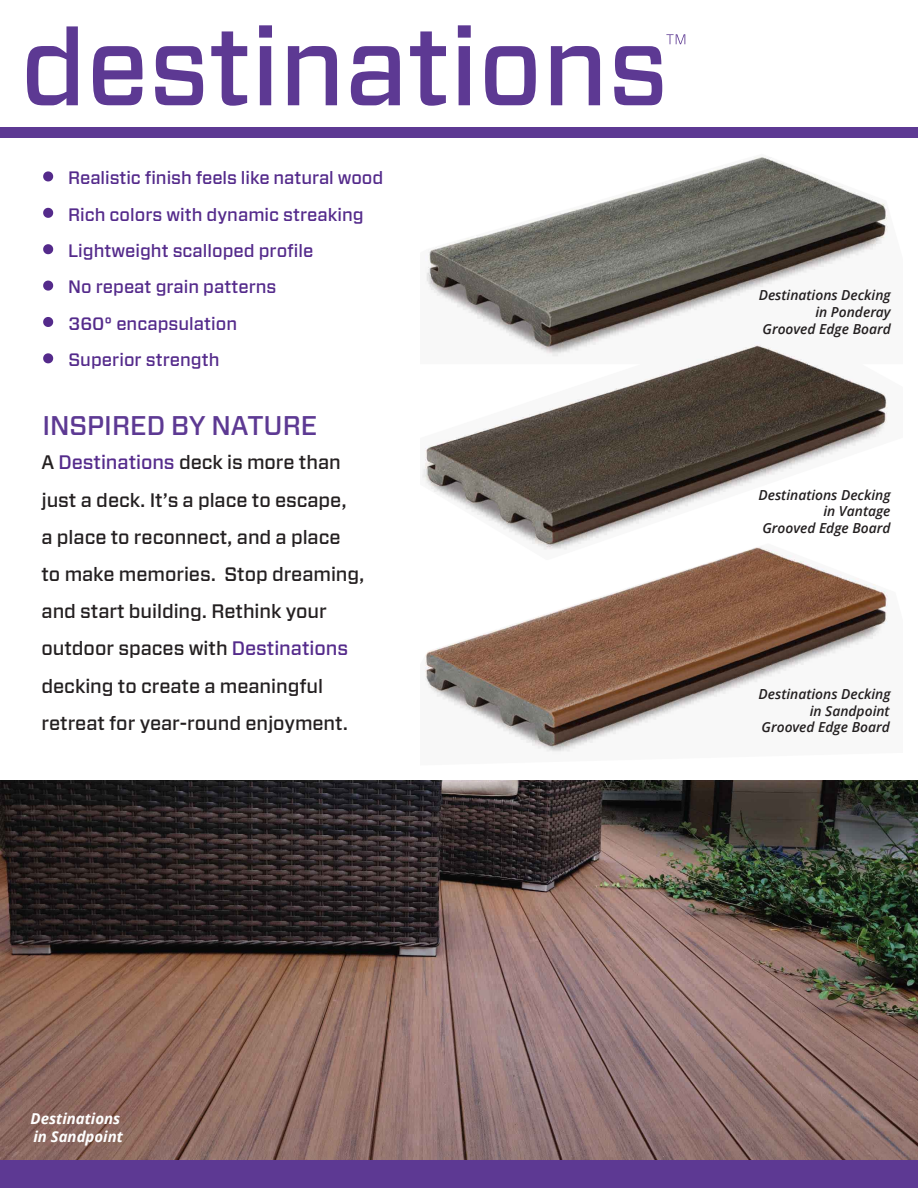
<style>
.page{position:relative;width:918px;height:1188px;background:#fff}
.page>*{position:absolute;margin:0;border:0;box-sizing:border-box;transform-origin:0 0}
.t1{font:500 109.5px "Forza";color:#5d3993}
.t2{font:500 27px "Forza";color:#5d3993}
.t3{font:500 19.5px/37.2px "Forza";letter-spacing:-.005em;color:#231f20}
.t4{font:500 18px/36.3px "Forza";color:#542a8b}
.t5{font:italic 700 15px/18px "Open Sans";color:#fff}
.t6{font:italic 600 13.8px/16.6px "Open Sans";color:#231f20;text-align:right}
.s1{color:#542a8b}
</style>
<div class="page">
<svg style="left:43px;top:171px;width:10px;height:10px"></svg>
<svg style="left:43px;top:208px;width:10px;height:10px"></svg>
<svg style="left:43px;top:244px;width:10px;height:10px"></svg>
<svg style="left:43px;top:281px;width:10px;height:10px"></svg>
<svg style="left:43px;top:317px;width:10px;height:10px"></svg>
<svg style="left:43px;top:353px;width:10px;height:10px"></svg>
<img style="left:422px;top:157px;width:466px;height:595px">
<img style="left:0;top:780px;width:918px;height:381px">
<div style="left:0;top:1161px;width:918px;height:27px;background:#5d3993"></div>
<svg style="left:666px;top:34px;width:19px;height:10px"></svg>
<div style="left:0;top:127px;width:918px;height:10px;background:#5d3993"></div>
<img style="left:657px;top:804px;width:125px;height:118px">
<h1 class="t1" style="left:20px;top:-6px;width:650px">destinations</h1>
<p class="t4" style="left:68px;top:159px;width:317px">Realistic finish feels like natural wood</p>
<p class="t4" style="left:68px;top:196px;width:297px">Rich colors with dynamic streaking<br>Lightweight scalloped profile<br>No repeat grain patterns<br>360° encapsulation<br>Superior strength</p>
<h2 class="t2" style="left:42px;top:408px;width:276px">INSPIRED BY NATURE</h2>
<p class="t3" style="left:42px;top:444px;width:324px">A <span class="s1">Destinations</span> deck is more than just a deck. It’s a place to escape,<br>a place to reconnect, and a place<br>to make memories. Stop dreaming, and start building. Rethink your outdoor spaces with <span class="s1">Destinations </span>decking to create a meaningful retreat for year-round enjoyment.</p>
<p class="t6" style="left:759px;top:287px;width:134px">Destinations Decking in Ponderay<br>Grooved Edge Board</p>
<p class="t6" style="left:759px;top:486px;width:134px">D Dsnoi tani t se gni kce in Vantage<br>Grooved Edge Board</p>
<p class="t6" style="left:759px;top:685px;width:134px">D Dsnoi tani t se gni kce in Sandpoint<br>Grooved Edge Board</p>
<p class="t5" style="left:31px;top:1110px;width:94px">Destinations in Sandpoint</p>
</div>
